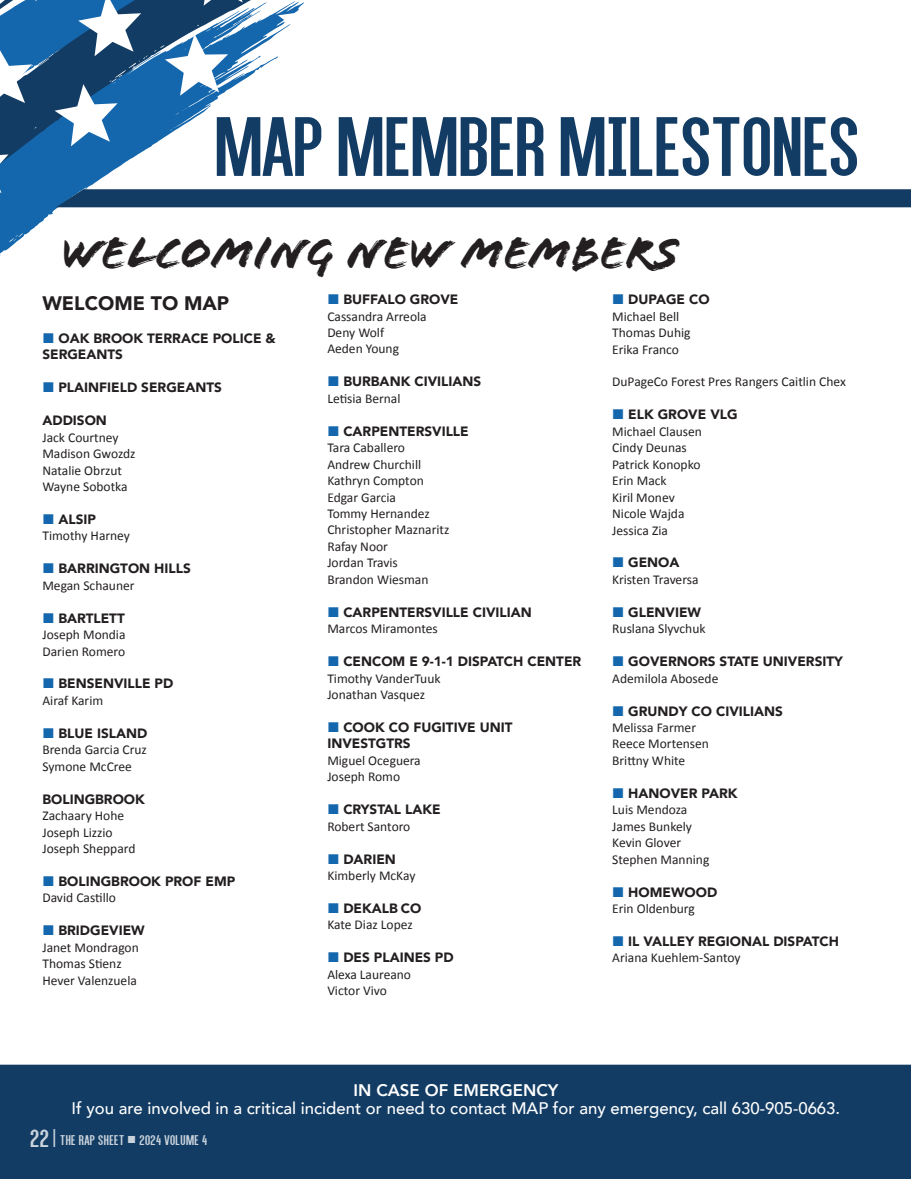
<style>
.page{position:relative;width:911px;height:1179px;background:#fff}
.page>*{position:absolute;margin:0;border:0;box-sizing:border-box;transform-origin:0 0}
.t1{font:89.1px "Alegre Sans";color:#123c64}
.t2{font:47.55px "Flood";color:#231f20}
.t3{font:900 19.5px "Avenir";color:#231f20}
.t4{font:500 16.65px "Avenir";color:#fff}
.t5{font:800 16.65px "Avenir";color:#fff}
.t6{font:15px "Alegre Sans";letter-spacing:.03em;color:#fff}
.t7{font:13.5px/16.5px "Calibri";color:#231f20}
.t8{font:900 13.5px/16.5px "Avenir";color:#231f20}
.s1{font-size:26.55px}
.s2{font-size:21px}
</style>
<div class="page">
<svg style="left:0;top:207px;width:307px;height:49px"></svg>
<div style="left:0;top:1064px;width:910px;height:114px;background:#123c64"></div>
<svg style="left:0;top:0;width:911px;height:207px"></svg>
<svg style="left:904px;top:1174px;width:7px;height:5px"></svg>
<h1 class="t1" style="left:214px;top:93px;width:645px">MAP MEMBER MILESTONES</h1>
<h2 class="t2" style="left:61px;top:225px;width:619px">WELCOMING NEW MEMBERS</h2>
<h3 class="t3" style="left:42px;top:286px;width:188px">WELCOME TO MAP</h3>
<p class="t8" style="left:42px;top:329px;width:235px;text-indent:16px">OAK BROOK TERRACE POLICE &amp;<br>SERGEANTS</p>
<p class="t8" style="left:58px;top:379px;width:165px">PLAINFIELD SERGEANTS</p>
<p class="t8" style="left:42px;top:412px;width:66px">ADDISON</p>
<p class="t7" style="left:42px;top:428px;width:95px">Jack Courtney<br>Madison Gwozdz<br>Natalie Obrzut<br>Wayne Sobotka</p>
<p class="t8" style="left:58px;top:510px;width:39px">ALSIP</p>
<p class="t7" style="left:42px;top:527px;width:89px">Timothy Harney</p>
<p class="t8" style="left:58px;top:560px;width:134px">BARRINGTON HILLS</p>
<p class="t7" style="left:42px;top:576px;width:94px">Megan Schauner</p>
<p class="t8" style="left:58px;top:609px;width:68px">BARTLETT</p>
<p class="t7" style="left:42px;top:626px;width:85px">Joseph Mondia<br>Darien Romero</p>
<p class="t8" style="left:58px;top:675px;width:116px">BENSENVILLE PD</p>
<p class="t7" style="left:42px;top:691px;width:62px">Airaf Karim</p>
<p class="t8" style="left:58px;top:724px;width:90px">BLUE ISLAND</p>
<p class="t7" style="left:42px;top:741px;width:106px">Brenda Garcia Cruz<br>Symone McCree</p>
<p class="t8" style="left:42px;top:790px;width:104px">BOLINGBROOK</p>
<p class="t7" style="left:42px;top:806px;width:94px">Zachaary Hohe<br>Joseph Lizzio<br>Joseph Sheppard</p>
<p class="t8" style="left:58px;top:872px;width:178px">BOLINGBROOK PROF EMP</p>
<p class="t7" style="left:42px;top:889px;width:75px">David Castillo</p>
<p class="t8" style="left:58px;top:921px;width:88px">BRIDGEVIEW</p>
<p class="t7" style="left:42px;top:938px;width:98px">Janet Mondragon<br>Thomas Stienz<br>Hever Valenzuela</p>
<p class="t8" style="left:343px;top:291px;width:116px">BUFFALO GROVE</p>
<p class="t7" style="left:327px;top:307px;width:101px">Cassandra Arreola<br>Deny Wolf<br>Aeden Young</p>
<p class="t8" style="left:343px;top:373px;width:139px">BURBANK CIVILIANS</p>
<p class="t7" style="left:327px;top:389px;width:75px">Letisia Bernal</p>
<p class="t8" style="left:343px;top:422px;width:127px">CARPENTERSVILLE</p>
<p class="t7" style="left:327px;top:439px;width:123px">Tara Caballero<br>Andrew Churchill<br>Kathryn Compton<br>Edgar Garcia<br>Tommy Hernandez<br>Christopher Maznaritz<br>Rafay Noor<br>Jordan Travis<br>Brandon Wiesman</p>
<p class="t8" style="left:343px;top:603px;width:190px">CARPENTERSVILLE CIVILIAN</p>
<p class="t7" style="left:327px;top:620px;width:112px">Marcos Miramontes</p>
<p class="t8" style="left:343px;top:652px;width:239px">CENCOM E 9-1-1 DISPATCH CENTER</p>
<p class="t7" style="left:327px;top:669px;width:115px">Timothy VanderTuuk<br>Jonathan Vasquez</p>
<p class="t8" style="left:327px;top:718px;width:186px;text-indent:16px">COOK CO FUGITIVE UNIT<br>INVESTGTRS</p>
<p class="t7" style="left:327px;top:751px;width:95px">Miguel Oceguera<br>Joseph Romo</p>
<p class="t8" style="left:343px;top:800px;width:99px">CRYSTAL LAKE</p>
<p class="t7" style="left:327px;top:817px;width:85px">Robert Santoro</p>
<p class="t8" style="left:343px;top:850px;width:54px">DARIEN</p>
<p class="t7" style="left:327px;top:866px;width:90px">Kimberly McKay</p>
<p class="t8" style="left:343px;top:899px;width:80px">DEKALB CO</p>
<p class="t7" style="left:327px;top:916px;width:87px">Kate Diaz Lopez</p>
<p class="t8" style="left:343px;top:948px;width:112px">DES PLAINES PD</p>
<p class="t7" style="left:327px;top:965px;width:85px">Alexa Laureano<br>Victor Vivo</p>
<p class="t8" style="left:628px;top:291px;width:83px">DUPAGE CO</p>
<p class="t7" style="left:612px;top:307px;width:80px">Michael Bell<br>Thomas Duhig<br>Erika Franco</p>
<p class="t7" style="left:612px;top:373px;width:235px">DuPageCo Forest Pres Rangers Caitlin Chex</p>
<p class="t8" style="left:628px;top:406px;width:111px">ELK GROVE VLG</p>
<p class="t7" style="left:612px;top:422px;width:91px">Michael Clausen<br>Cindy Deunas<br>Patrick Konopko<br>Erin Mack<br>Kiril Monev<br>Nicole Wajda<br>Jessica Zia</p>
<p class="t8" style="left:628px;top:554px;width:53px">GENOA</p>
<p class="t7" style="left:612px;top:570px;width:88px">Kristen Traversa</p>
<p class="t8" style="left:628px;top:603px;width:74px">GLENVIEW</p>
<p class="t7" style="left:612px;top:620px;width:95px">Ruslana Slyvchuk</p>
<p class="t8" style="left:628px;top:652px;width:216px">GOVERNORS STATE UNIVERSITY</p>
<p class="t7" style="left:612px;top:669px;width:108px">Ademilola Abosede</p>
<p class="t8" style="left:628px;top:702px;width:156px">GRUNDY CO CIVILIANS</p>
<p class="t7" style="left:612px;top:718px;width:98px">Melissa Farmer<br>Reece Mortensen<br>Brittny White</p>
<p class="t8" style="left:628px;top:784px;width:111px">HANOVER PARK</p>
<p class="t7" style="left:612px;top:801px;width:99px">Luis Mendoza<br>James Bunkely<br>Kevin Glover<br>Stephen Manning</p>
<p class="t8" style="left:628px;top:883px;width:90px">HOMEWOOD</p>
<p class="t7" style="left:612px;top:899px;width:84px">Erin Oldenburg</p>
<p class="t8" style="left:628px;top:932px;width:212px">IL VALLEY REGIONAL DISPATCH</p>
<p class="t7" style="left:612px;top:949px;width:130px">Ariana Kuehlem-Santoy</p>
<p class="t5" style="left:353px;top:1076px;width:206px">IN CASE OF EMERGENCY</p>
<p class="t4" style="left:72px;top:1093px;width:769px">If you are involved in a critical incident or need to contact MAP for any emergency, call 630-905-0663.</p>
<p class="t6" style="left:30px;top:1131px;width:178px"><span class="s1">22</span> <span class="s2">|</span> THE RAP SHEET <sup>■</sup> 2024 VOLUME 4</p>
</div>
